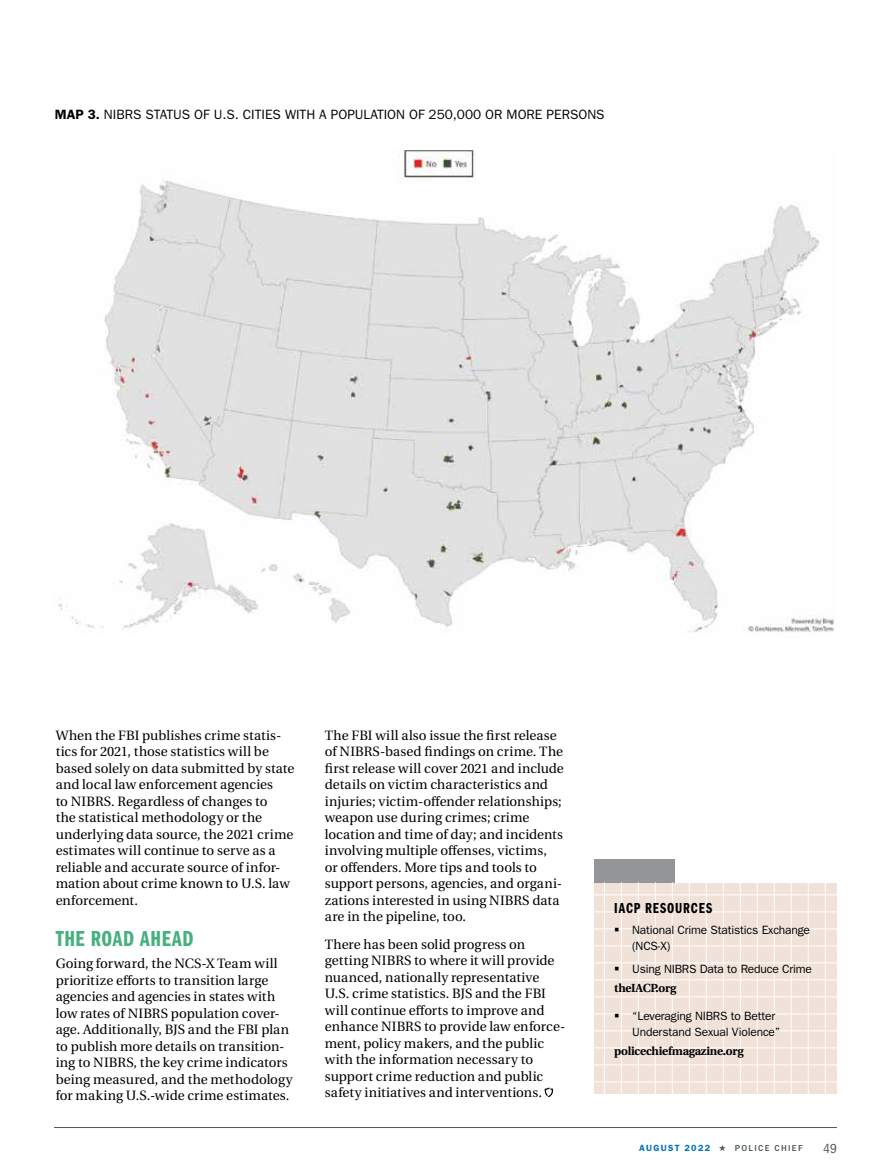
<style>
.page{position:relative;width:891px;height:1175px;background:#fff}
.page>*{position:absolute;margin:0;border:0;box-sizing:border-box;transform-origin:0 0}
.t1{font:22.5px "ITC Franklin Gothic Std Dm Cp";letter-spacing:.03em;color:#46b17e}
.t2{font:15px "ITC Franklin Gothic Std Dm Cp";letter-spacing:.06em;color:#000}
.t3{font:13.5px/16.5px "Heuristica";letter-spacing:.005em;color:#000}
.t4{font:13.5px "ITC Franklin Gothic Std";color:#000}
.t5{font:condensed 13.5px "ITC Franklin Gothic Std";color:#4e5859}
.t6{font:12px/16.5px "ITC Franklin Gothic Std";letter-spacing:-.015em;color:#000}
.t7{font:700 11.7px "Heuristica";letter-spacing:-.02em;color:#000}
.t8{font:500 9px "ITC Franklin Gothic Std";letter-spacing:.15em;color:#4e5859}
.s1{font-weight:600}
.s2{font-weight:600;color:#0071b9}
</style>
<div class="page">
<hr style="left:54px;top:1127px;width:783px;height:1px;background:#4e5859">
<svg style="left:544px;top:1087px;width:9px;height:10px"></svg>
<div style="left:594px;top:859px;width:81px;height:23px;background:#939598"></div>
<div style="left:594px;top:882px;width:243px;height:211px;background:linear-gradient(to right,#f0e3d9,#f1e3d9)"></div>
<hr style="left:594px;top:894px;width:243px;height:1px;background:#fff">
<hr style="left:594px;top:911px;width:243px;height:1px;background:#fff">
<hr style="left:594px;top:928px;width:243px;height:1px;background:#fff">
<hr style="left:594px;top:945px;width:243px;height:1px;background:#fff">
<hr style="left:594px;top:962px;width:243px;height:1px;background:#fff">
<hr style="left:594px;top:979px;width:243px;height:1px;background:#fff">
<hr style="left:594px;top:996px;width:243px;height:1px;background:#fff">
<hr style="left:594px;top:1013px;width:243px;height:1px;background:#fff">
<hr style="left:594px;top:1030px;width:243px;height:1px;background:#fff">
<hr style="left:594px;top:1047px;width:243px;height:1px;background:#fff">
<hr style="left:594px;top:1064px;width:243px;height:1px;background:#fff">
<hr style="left:594px;top:1081px;width:243px;height:1px;background:#fff">
<hr style="left:774px;top:882px;width:1px;height:211px;background:#fff">
<hr style="left:791px;top:882px;width:1px;height:211px;background:#fff">
<hr style="left:808px;top:882px;width:1px;height:211px;background:#fff">
<hr style="left:825px;top:882px;width:1px;height:211px;background:#fff">
<hr style="left:757px;top:882px;width:1px;height:211px;background:#fff">
<hr style="left:740px;top:882px;width:1px;height:211px;background:#fff">
<hr style="left:723px;top:882px;width:1px;height:211px;background:#fff">
<hr style="left:706px;top:882px;width:1px;height:211px;background:#fff">
<hr style="left:689px;top:882px;width:1px;height:211px;background:#fff">
<hr style="left:672px;top:882px;width:1px;height:211px;background:#fff">
<hr style="left:655px;top:882px;width:1px;height:211px;background:#fff">
<hr style="left:638px;top:882px;width:1px;height:211px;background:#fff">
<hr style="left:621px;top:882px;width:1px;height:211px;background:#fff">
<hr style="left:604px;top:882px;width:1px;height:211px;background:#fff">
<img style="left:58px;top:150px;width:776px;height:483px">
<p class="t4" style="left:55px;top:106px;width:551px"><span class="s1">MAP 3.</span> NIBRS STATUS OF U.S. CITIES WITH A POPULATION OF 250,000 OR MORE PERSONS</p>
<p class="t3" style="left:56px;top:727px;width:240px">When the FBI publishes crime statis&shy;tics for 2021, those statistics will be based solely on data submitted by state and local law enforcement agencies<br>to NIBRS. Regardless of changes to<br>the statistical methodology or the underlying data source, the 2021 crime estimates will continue to serve as a reliable and accurate source of infor&shy;mation about crime known to U.S. law enforcement.</p>
<h1 class="t1" style="left:56px;top:926px;width:139px">THE ROAD AHEAD</h1>
<p class="t3" style="left:56px;top:955px;width:239px">Going forward, the NCS-X Team will prioritize efforts to transition large agencies and agencies in states with low rates of NIBRS population cover&shy;age. Additionally, BJS and the FBI plan to publish more details on transition&shy;ing to NIBRS, the key crime indicators being measured, and the methodology for making U.S.-wide crime estimates.</p>
<p class="t3" style="left:325px;top:727px;width:240px">The FBI will also issue the first release of NIBRS-based findings on crime. The first release will cover 2021 and include details on victim characteristics and injuries; victim-offender relationships; weapon use during crimes; crime location and time of day; and incidents involving multiple offenses, victims,<br>or offenders. More tips and tools to support persons, agencies, and organi&shy;zations interested in using NIBRS data are in the pipeline, too.</p>
<p class="t3" style="left:325px;top:935px;width:242px">There has been solid progress on getting NIBRS to where it will provide nuanced, nationally representative U.S. crime statistics. BJS and the FBI will continue efforts to improve and enhance NIBRS to provide law enforce&shy;ment, policy makers, and the public with the information necessary to support crime reduction and public safety initiatives and interventions.</p>
<p class="t2" style="left:614px;top:899px;width:99px">IACP RESOURCES</p>
<p class="t6" style="left:632px;top:921px;width:179px;text-indent:-18px">▪ National Crime Statistics Exchange (NCS-X)</p>
<p class="t6" style="left:614px;top:961px;width:199px">▪ Using NIBRS Data to Reduce Crime</p>
<p class="t7" style="left:614px;top:978px;width:64px">theIACP.org</p>
<p class="t6" style="left:632px;top:1007px;width:150px;text-indent:-18px">▪ “Leveraging NIBRS to Better<br>Understand Sexual Violence”</p>
<p class="t7" style="left:614px;top:1041px;width:131px">policechiefmagazine.org</p>
<p class="t8" style="left:639px;top:1143px;width:165px"><span class="s2">AUGUST 2022</span> ★ POLICE CHIEF</p>
<p class="t5" style="left:823px;top:1140px;width:15px">49</p>
</div>
